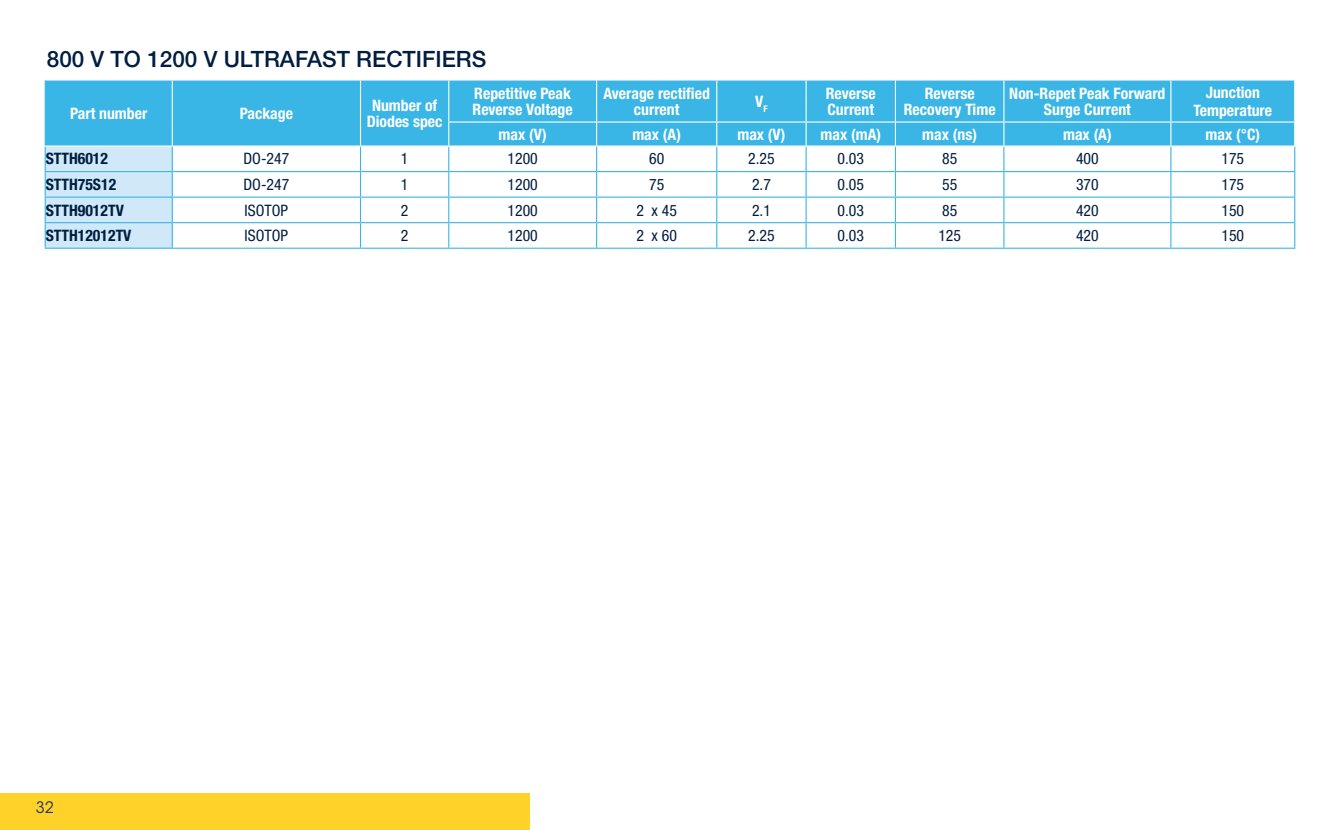
<style>
.page{position:relative;width:1340px;height:830px;background:#fff}
.page>*{position:absolute;margin:0;border:0;box-sizing:border-box;transform-origin:0 0}
.t1{font:500 22.5px "Helvetica Neue LT Std";color:#001e41}
.t2{font:700 condensed 15.75px/15.8px "Helvetica Neue LT Std";color:#fff;text-align:center}
.t3{font:condensed 15.75px "Helvetica Neue LT Std";color:#001e41}
.t4{font:700 condensed 15.75px "Helvetica Neue LT Std";color:#001e41}
.t5{font:15.75px "ITC Avant Garde Std";color:#293a59}
</style>
<div class="page">
<div style="left:0;top:792px;width:529px;height:37px;background:#ffd229"></div>
<div style="left:46px;top:80px;width:1248px;height:65px;background:#39b6e5"></div>
<hr style="left:596px;top:80px;width:1px;height:41px;background:#fff">
<hr style="left:716px;top:80px;width:1px;height:41px;background:#fff">
<hr style="left:805px;top:80px;width:1px;height:41px;background:#fff">
<hr style="left:894px;top:80px;width:2px;height:41px;background:#fff">
<hr style="left:1003px;top:80px;width:1px;height:41px;background:#fff">
<hr style="left:1170px;top:80px;width:1px;height:41px;background:#fff">
<hr style="left:448px;top:121px;width:148px;height:1px;background:#fff">
<hr style="left:596px;top:121px;width:120px;height:1px;background:#fff">
<hr style="left:716px;top:121px;width:90px;height:1px;background:#fff">
<hr style="left:806px;top:121px;width:89px;height:1px;background:#fff">
<hr style="left:895px;top:121px;width:108px;height:1px;background:#fff">
<hr style="left:894px;top:122px;width:2px;height:23px;background:#fff">
<hr style="left:1003px;top:121px;width:167px;height:1px;background:#fff">
<hr style="left:1170px;top:121px;width:125px;height:1px;background:#fff">
<hr style="left:45px;top:247px;width:127px;height:2px;background:#39b6e5">
<hr style="left:172px;top:171px;width:188px;height:1px;background:#39b6e5">
<hr style="left:360px;top:171px;width:89px;height:1px;background:#39b6e5">
<hr style="left:172px;top:196px;width:188px;height:1px;background:#39b6e5">
<hr style="left:360px;top:196px;width:89px;height:1px;background:#39b6e5">
<hr style="left:172px;top:222px;width:188px;height:1px;background:#39b6e5">
<hr style="left:360px;top:222px;width:89px;height:1px;background:#39b6e5">
<hr style="left:172px;top:247px;width:188px;height:2px;background:#39b6e5">
<hr style="left:360px;top:247px;width:89px;height:2px;background:#39b6e5">
<hr style="left:449px;top:171px;width:147px;height:1px;background:#39b6e5">
<hr style="left:449px;top:196px;width:147px;height:1px;background:#39b6e5">
<hr style="left:449px;top:222px;width:147px;height:1px;background:#39b6e5">
<hr style="left:449px;top:247px;width:147px;height:2px;background:#39b6e5">
<svg style="left:596px;top:122px;width:1px;height:125px"></svg>
<svg style="left:716px;top:122px;width:1px;height:125px"></svg>
<hr style="left:596px;top:171px;width:120px;height:1px;background:#39b6e5">
<hr style="left:716px;top:171px;width:90px;height:1px;background:#39b6e5">
<hr style="left:806px;top:171px;width:89px;height:1px;background:#39b6e5">
<hr style="left:596px;top:196px;width:120px;height:1px;background:#39b6e5">
<hr style="left:716px;top:196px;width:90px;height:1px;background:#39b6e5">
<hr style="left:806px;top:196px;width:89px;height:1px;background:#39b6e5">
<hr style="left:596px;top:222px;width:120px;height:1px;background:#39b6e5">
<hr style="left:716px;top:222px;width:90px;height:1px;background:#39b6e5">
<hr style="left:806px;top:222px;width:89px;height:1px;background:#39b6e5">
<hr style="left:596px;top:247px;width:120px;height:2px;background:#39b6e5">
<hr style="left:716px;top:247px;width:90px;height:2px;background:#39b6e5">
<hr style="left:806px;top:247px;width:89px;height:2px;background:#39b6e5">
<hr style="left:894px;top:146px;width:2px;height:25px;background:#39b6e5">
<hr style="left:894px;top:172px;width:2px;height:24px;background:#39b6e5">
<hr style="left:894px;top:197px;width:2px;height:25px;background:#39b6e5">
<svg style="left:805px;top:122px;width:1px;height:125px"></svg>
<hr style="left:894px;top:223px;width:2px;height:24px;background:#39b6e5">
<hr style="left:895px;top:171px;width:108px;height:1px;background:#39b6e5">
<hr style="left:895px;top:196px;width:108px;height:1px;background:#39b6e5">
<hr style="left:895px;top:222px;width:108px;height:1px;background:#39b6e5">
<hr style="left:895px;top:247px;width:108px;height:2px;background:#39b6e5">
<svg style="left:1003px;top:122px;width:1px;height:125px"></svg>
<svg style="left:1170px;top:122px;width:1px;height:125px"></svg>
<hr style="left:1003px;top:171px;width:167px;height:1px;background:#39b6e5">
<hr style="left:1170px;top:171px;width:125px;height:1px;background:#39b6e5">
<hr style="left:1003px;top:196px;width:167px;height:1px;background:#39b6e5">
<hr style="left:1170px;top:196px;width:125px;height:1px;background:#39b6e5">
<hr style="left:1003px;top:222px;width:167px;height:1px;background:#39b6e5">
<hr style="left:1170px;top:222px;width:125px;height:1px;background:#39b6e5">
<hr style="left:1003px;top:247px;width:167px;height:2px;background:#39b6e5">
<hr style="left:1170px;top:247px;width:125px;height:2px;background:#39b6e5">
<svg style="left:1294px;top:122px;width:1px;height:125px"></svg>
<hr style="left:596px;top:145px;width:120px;height:1px;background:#fff">
<hr style="left:716px;top:145px;width:90px;height:1px;background:#fff">
<hr style="left:1003px;top:145px;width:167px;height:1px;background:#fff">
<hr style="left:1170px;top:145px;width:125px;height:1px;background:#fff">
<hr style="left:360px;top:80px;width:1px;height:42px;background:#fff">
<hr style="left:448px;top:80px;width:1px;height:41px;background:#fff">
<svg style="left:360px;top:122px;width:1px;height:125px"></svg>
<svg style="left:448px;top:122px;width:1px;height:125px"></svg>
<hr style="left:360px;top:145px;width:89px;height:1px;background:#fff">
<hr style="left:172px;top:80px;width:1px;height:42px;background:#fff">
<hr style="left:45px;top:80px;width:1px;height:42px;background:#39b6e5">
<svg style="left:45px;top:122px;width:128px;height:126px;background:#acdcf2"></svg>
<h1 class="t1" style="left:47px;top:46px;width:441px">800 V TO 1200 V ULTRAFAST RECTIFIERS</h1>
<p class="t2" style="left:70px;top:106px;width:79px">Part number</p>
<p class="t2" style="left:240px;top:106px;width:55px">Package</p>
<p class="t2" style="left:367px;top:98px;width:77px">Number of<br>Diodes spec</p>
<p class="t2" style="left:472px;top:86px;width:102px;text-align:left">Repetitive Peak<br>Reverse Voltage</p>
<p class="t2" style="left:603px;top:86px;width:108px">Average rectified current</p>
<p class="t2" style="left:755px;top:94px;width:14px">V<sub>F</sub></p>
<p class="t2" style="left:825px;top:86px;width:51px;text-align:left">Reverse<br>Current</p>
<p class="t2" style="left:903px;top:86px;width:93px">Reverse<br>Recovery Time</p>
<p class="t2" style="left:1009px;top:86px;width:158px">Non-Repet Peak Forward<br>Surge Current</p>
<p class="t2" style="left:1193px;top:84px;width:80px;line-height:18px">Junction<br>Temperature</p>
<p class="t2" style="left:498px;top:127px;width:50px">max (V)</p>
<p class="t2" style="left:632px;top:127px;width:50px">max (A)</p>
<p class="t2" style="left:737px;top:127px;width:50px">max (V)</p>
<p class="t2" style="left:820px;top:127px;width:62px">max (mA)</p>
<p class="t2" style="left:922px;top:127px;width:56px">max (ns)</p>
<p class="t2" style="left:1063px;top:127px;width:50px">max (A)</p>
<p class="t2" style="left:1205px;top:127px;width:56px">max (°C)</p>
<p class="t4" style="left:46px;top:153px;width:64px">STTH6012</p>
<p class="t3" style="left:243px;top:152px;width:47px">DO-247</p>
<p class="t3" style="left:401px;top:152px;width:9px">1</p>
<p class="t3" style="left:507px;top:152px;width:32px">1200</p>
<p class="t3" style="left:649px;top:152px;width:17px">60</p>
<p class="t3" style="left:748px;top:152px;width:28px">2.25</p>
<p class="t3" style="left:837px;top:152px;width:28px">0.03</p>
<p class="t3" style="left:942px;top:152px;width:17px">85</p>
<p class="t3" style="left:1076px;top:152px;width:24px">400</p>
<p class="t3" style="left:1221px;top:152px;width:24px">175</p>
<p class="t4" style="left:46px;top:178px;width:72px">STTH75S12</p>
<p class="t3" style="left:243px;top:178px;width:47px">DO-247</p>
<p class="t3" style="left:401px;top:178px;width:9px">1</p>
<p class="t3" style="left:507px;top:178px;width:32px">1200</p>
<p class="t3" style="left:649px;top:178px;width:17px">75</p>
<p class="t3" style="left:752px;top:178px;width:20px">2.7</p>
<p class="t3" style="left:837px;top:178px;width:28px">0.05</p>
<p class="t3" style="left:942px;top:178px;width:17px">55</p>
<p class="t3" style="left:1076px;top:178px;width:24px">370</p>
<p class="t3" style="left:1221px;top:178px;width:24px">175</p>
<p class="t4" style="left:46px;top:204px;width:80px">STTH9012TV</p>
<p class="t3" style="left:245px;top:203px;width:45px">ISOTOP</p>
<p class="t3" style="left:401px;top:203px;width:9px">2</p>
<p class="t3" style="left:507px;top:203px;width:32px">1200</p>
<p class="t3" style="left:636px;top:203px;width:42px">2 x 45</p>
<p class="t3" style="left:752px;top:203px;width:20px">2.1</p>
<p class="t3" style="left:837px;top:203px;width:28px">0.03</p>
<p class="t3" style="left:942px;top:203px;width:17px">85</p>
<p class="t3" style="left:1076px;top:203px;width:24px">420</p>
<p class="t3" style="left:1221px;top:203px;width:24px">150</p>
<p class="t4" style="left:46px;top:229px;width:87px">STTH12012TV</p>
<p class="t3" style="left:245px;top:229px;width:45px">ISOTOP</p>
<p class="t3" style="left:401px;top:229px;width:9px">2</p>
<p class="t3" style="left:507px;top:229px;width:32px">1200</p>
<p class="t3" style="left:636px;top:229px;width:42px">2 x 60</p>
<p class="t3" style="left:748px;top:229px;width:28px">2.25</p>
<p class="t3" style="left:837px;top:229px;width:28px">0.03</p>
<p class="t3" style="left:938px;top:229px;width:24px">125</p>
<p class="t3" style="left:1076px;top:229px;width:24px">420</p>
<p class="t3" style="left:1221px;top:229px;width:24px">150</p>
<p class="t5" style="left:36px;top:798px;width:20px">32</p>
</div>
